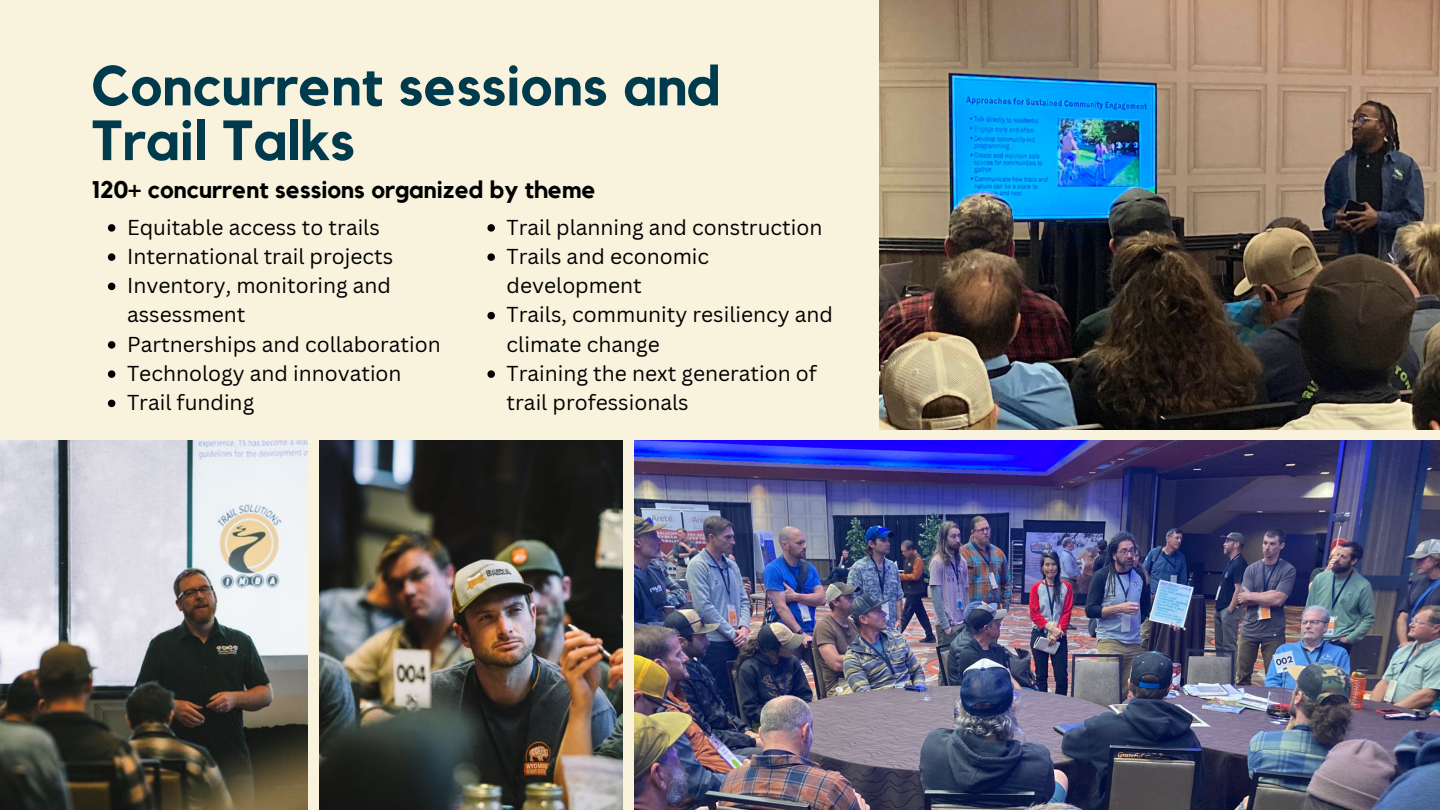
<style>
.page{position:relative;width:1440px;height:810px;background:#f9f3dd}
.page>*{position:absolute;margin:0;border:0;box-sizing:border-box;transform-origin:0 0}
.t1{font:700 56px/54.8px "Kollektif";color:#003b4d}
.t2{font:700 24px "Kollektif";color:#000}
.t3{font:21px/29.2px "Canva Sans";color:#000}
</style>
<div class="page">
<img style="left:880px;top:0;width:560px;height:430px">
<img style="left:634px;top:440px;width:806px;height:370px">
<img style="left:319px;top:440px;width:303px;height:370px">
<img style="left:0;top:440px;width:308px;height:370px">
<svg style="left:108px;top:224px;width:7px;height:8px"></svg>
<svg style="left:108px;top:253px;width:7px;height:8px"></svg>
<svg style="left:108px;top:283px;width:7px;height:7px"></svg>
<svg style="left:108px;top:341px;width:7px;height:8px"></svg>
<svg style="left:108px;top:370px;width:7px;height:8px"></svg>
<svg style="left:108px;top:400px;width:7px;height:7px"></svg>
<svg style="left:487px;top:224px;width:8px;height:8px"></svg>
<svg style="left:487px;top:253px;width:8px;height:8px"></svg>
<svg style="left:487px;top:312px;width:8px;height:7px"></svg>
<svg style="left:487px;top:370px;width:8px;height:8px"></svg>
<p class="t1" style="left:91px;top:61px;width:631px">Concurrent sessions and<br>Trail Talks</p>
<p class="t2" style="left:91px;top:179px;width:506px">120+ concurrent sessions organized by theme</p>
<p class="t3" style="left:127px;top:212px;width:254px">Equitable access to trails</p>
<p class="t3" style="left:127px;top:241px;width:268px">International trail projects</p>
<p class="t3" style="left:127px;top:270px;width:266px">Inventory, monitoring and assessment</p>
<p class="t3" style="left:127px;top:329px;width:315px">Partnerships and collaboration</p>
<p class="t3" style="left:127px;top:358px;width:276px">Technology and innovation</p>
<p class="t3" style="left:127px;top:387px;width:129px">Trail funding</p>
<p class="t3" style="left:507px;top:212px;width:317px">Trail planning and construction</p>
<p class="t3" style="left:507px;top:241px;width:204px">Trails and economic development</p>
<p class="t3" style="left:507px;top:300px;width:328px">Trails, community resiliency and climate change</p>
<p class="t3" style="left:507px;top:358px;width:312px">Training the next generation of trail professionals</p>
</div>
